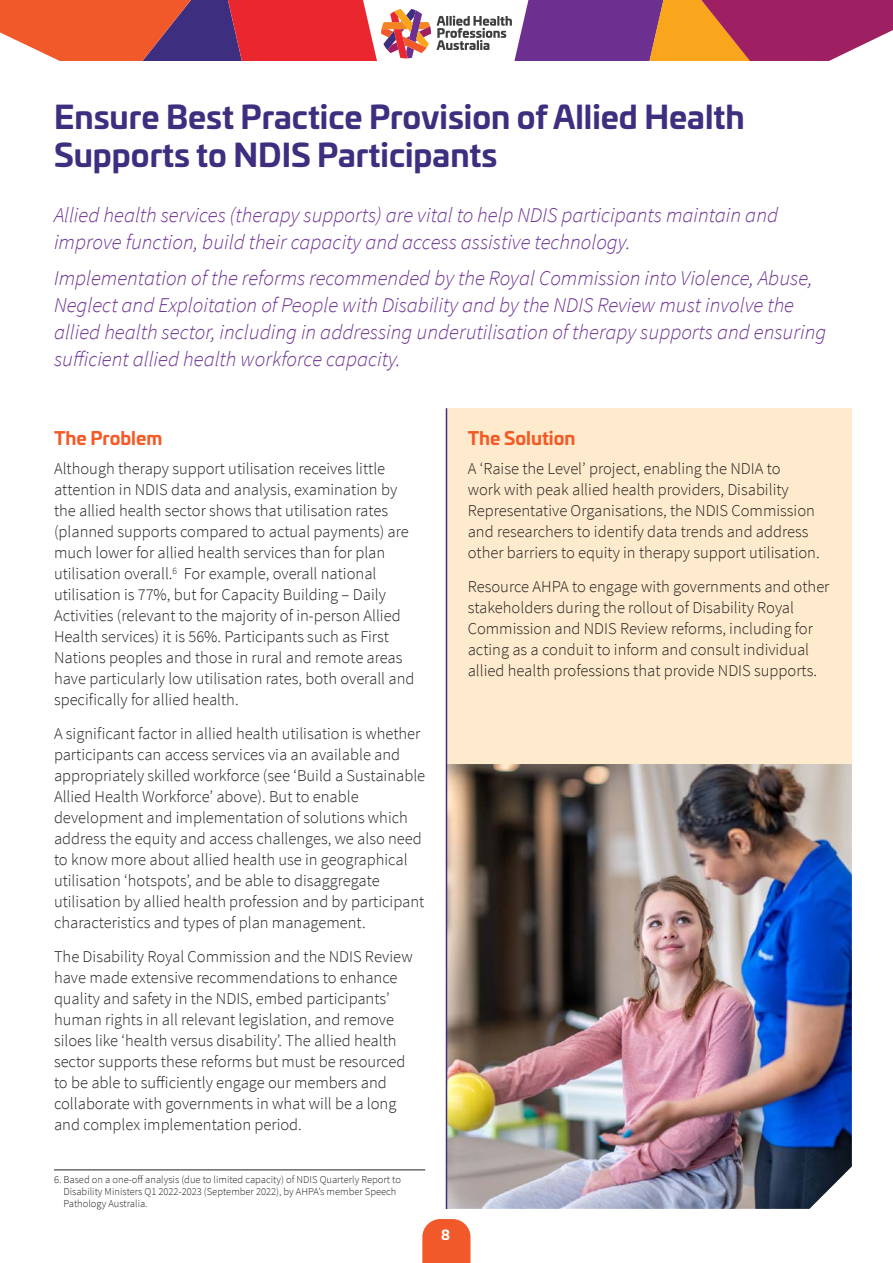
<style>
.page{position:relative;width:893px;height:1263px;background:#fff}
.page>*{position:absolute;margin:0;border:0;box-sizing:border-box;transform-origin:0 0}
.t1{font:700 31.5px/37.8px "Univia Pro";color:#3f2e80}
.t2{font:italic 300 21px/27px "Source Sans Pro";color:#6c3192}
.t3{font:700 18px "Univia Pro";color:#f45a26}
.t4{font:300 16.5px/21px "Source Sans Pro";color:#231f20}
.t5{font:700 13.5px "Univia Pro";color:#fff}
.t6{font:300 10.5px/12px "Source Sans Pro";color:#231f20}
</style>
<div class="page">
<div style="left:447px;top:408px;width:405px;height:367px;background:#feeacc"></div>
<svg style="left:422px;top:1219px;width:48px;height:44px;background:#f16439"></svg>
<svg style="left:0;top:0;width:22px;height:43px"></svg>
<svg style="left:870px;top:0;width:23px;height:41px"></svg>
<svg style="left:22px;top:0;width:848px;height:61px;background:#bc5b69"></svg>
<hr style="left:54px;top:1169px;width:371px;height:1px;background:#231f20">
<img style="left:447px;top:764px;width:405px;height:445px">
<hr style="left:446px;top:408px;width:1px;height:801px;background:#3f2e80">
<h1 class="t1" style="left:54px;top:96px;width:692px">Ensure Best Practice Provision of Allied Health<br>Supports to NDIS Participants</h1>
<p class="t2" style="left:54px;top:202px;width:726px">Allied health services (therapy supports) are vital to help NDIS participants maintain and improve function, build their capacity and access assistive technology.</p>
<p class="t2" style="left:54px;top:264px;width:774px">Implementation of the reforms recommended by the Royal Commission into Violence, Abuse, Neglect and Exploitation of People with Disability and by the NDIS Review must involve the allied health sector, including in addressing underutilisation of therapy supports and ensuring sufficient allied health workforce capacity.</p>
<p class="t3" style="left:54px;top:423px;width:110px">The Problem</p>
<p class="t4" style="left:54px;top:458px;width:362px">Although therapy support utilisation receives little attention in NDIS data and analysis, examination by the allied health sector shows that utilisation rates (planned supports compared to actual payments) are much lower for allied health services than for plan utilisation overall.<sup>6</sup> For example, overall national utilisation is 77%, but for Capacity Building – Daily Activities (relevant to the majority of in-person Allied Health services) it is 56%. Participants such as First Nations peoples and those in rural and remote areas have particularly low utilisation rates, both overall and specifically for allied health.</p>
<p class="t4" style="left:54px;top:723px;width:373px">A significant factor in allied health utilisation is whether participants can access services via an available and appropriately skilled workforce (see ‘Build a Sustainable Allied Health Workforce’ above). But to enable development and implementation of solutions which address the equity and access challenges, we also need to know more about allied health use in geographical utilisation ‘hotspots’, and be able to disaggregate utilisation by allied health profession and by participant characteristics and types of plan management.</p>
<p class="t4" style="left:54px;top:946px;width:360px">The Disability Royal Commission and the NDIS Review have made extensive recommendations to enhance quality and safety in the NDIS, embed participants’ human rights in all relevant legislation, and remove siloes like ‘health versus disability’. The allied health sector supports these reforms but must be resourced to be able to sufficiently engage our members and collaborate with governments in what will be a long and complex implementation period.</p>
<p class="t6" style="left:63px;top:1173px;width:339px;text-indent:-9px">6. Based on a one-off analysis (due to limited capacity) of NDIS Quarterly Report to<br>Disability Ministers Q1 2022-2023 (September 2022), by AHPA’s member Speech<br>Pathology Australia.</p>
<p class="t5" style="left:441px;top:1224px;width:10px">8</p>
<p class="t3" style="left:468px;top:423px;width:109px">The Solution</p>
<p class="t4" style="left:468px;top:458px;width:353px">A ‘Raise the Level’ project, enabling the NDIA to<br>work with peak allied health providers, Disability Representative Organisations, the NDIS Commission and researchers to identify data trends and address other barriers to equity in therapy support utilisation.</p>
<p class="t4" style="left:468px;top:576px;width:363px">Resource AHPA to engage with governments and other stakeholders during the rollout of Disability Royal Commission and NDIS Review reforms, including for acting as a conduit to inform and consult individual allied health professions that provide NDIS supports.</p>
</div>
